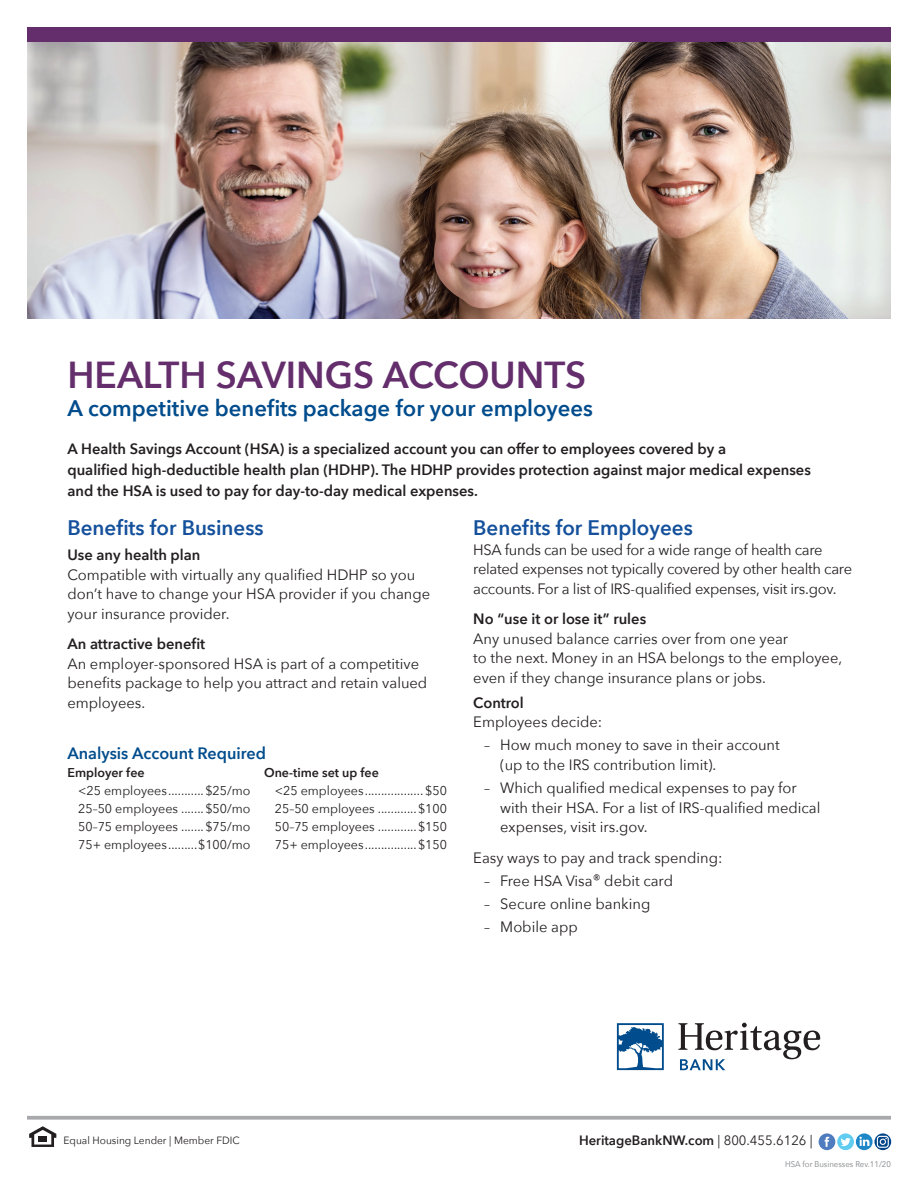
<style>
.page{position:relative;width:918px;height:1188px;background:#fff}
.page>*{position:absolute;margin:0;border:0;box-sizing:border-box;transform-origin:0 0}
.No_Spacing{font:600 37.5px "Avenir Next";color:#642d6c}
.No_Spacing-2{font:600 22.5px "Avenir Next";color:#014c8c}
.Heading_3{font:600 21px "Avenir Next";color:#14509b}
.t1{font:600 16.5px "Avenir Next";color:#014c8c}
.List_Paragraph{font:15px/19.5px "Avenir Next";color:#231f20}
.t2{font:600 15px/21px "Avenir Next";color:#231f20}
.List_Paragraph-2{font:15px/19.5px "Avenir Next";letter-spacing:-.02em;color:#231f20}
.t3{font:600 13.5px "Avenir Next";color:#231f20}
.t4{font:12.75px/18px "Avenir Next";color:#231f20}
.t5{font:10.5px "Avenir Next";color:#231f20}
.t6{font:8.25px "Avenir Next";color:#808285;scale:.95 1}
.s1{font-size:13.5px}
.s2{font-weight:600}
.s3{font-weight:400}
</style>
<div class="page">
<svg style="left:27px;top:1116px;width:864px;height:4px;background:#b0b1b4"></svg>
<svg style="left:29px;top:1126px;width:27px;height:21px"></svg>
<div style="left:819px;top:1133px;width:16px;height:17px;background:#4e7cbf;border-radius:50%"></div>
<svg style="left:825px;top:1137px;width:4px;height:10px"></svg>
<svg style="left:874px;top:1133px;width:17px;height:17px"></svg>
<svg style="left:877px;top:1136px;width:12px;height:12px"></svg>
<svg style="left:856px;top:1133px;width:17px;height:17px"></svg>
<svg style="left:859px;top:1137px;width:10px;height:9px"></svg>
<div style="left:837px;top:1133px;width:17px;height:17px;background:#60ccf0;border-radius:50%"></div>
<svg style="left:841px;top:1138px;width:10px;height:8px"></svg>
<svg style="left:678px;top:1023px;width:142px;height:47px"></svg>
<svg style="left:617px;top:1023px;width:47px;height:47px"></svg>
<img style="left:27px;top:42px;width:864px;height:277px">
<div style="left:27px;top:27px;width:864px;height:15px;background:#642d6c"></div>
<p class="No_Spacing" style="left:67px;top:343px;width:520px">HEALTH SAVINGS ACCOUNTS</p>
<p class="No_Spacing-2" style="left:67px;top:389px;width:527px">A competitive benefits package for your employees</p>
<p class="t2" style="left:67px;top:438px;width:745px">A Health Savings Account (HSA) is a specialized account you can offer to employees covered by a<br>qualified high-deductible health plan (HDHP). The HDHP provides protection against major medical expenses and the HSA is used to pay for day-to-day medical expenses.</p>
<p class="Heading_3" style="left:67px;top:510px;width:198px">Benefits for Business</p>
<p class="t2" style="left:67px;top:544px;width:135px">Use any health plan</p>
<p class="List_Paragraph" style="left:67px;top:564px;width:364px">Compatible with virtually any qualified HDHP so you don’t have to change your HSA provider if you change your insurance provider.</p>
<p class="t2" style="left:67px;top:633px;width:139px">An attractive benefit</p>
<p class="List_Paragraph" style="left:67px;top:653px;width:361px">An employer-sponsored HSA is part of a competitive benefits package to help you attract and retain valued employees.</p>
<p class="Heading_3" style="left:473px;top:510px;width:221px">Benefits for Employees</p>
<p class="List_Paragraph-2" style="left:473px;top:539px;width:380px">HSA funds can be used for a wide range of health care related expenses not typically covered by other health care accounts. For a list of IRS-qualified expenses, visit irs.gov.</p>
<p class="t2" style="left:473px;top:608px;width:174px">No “use it or lose it” rules</p>
<p class="List_Paragraph" style="left:473px;top:628px;width:370px">Any unused balance carries over from one year<br>to the next. Money in an HSA belongs to the employee, even if they change insurance plans or jobs.</p>
<p class="t2" style="left:473px;top:692px;width:52px">Control</p>
<p class="List_Paragraph" style="left:473px;top:712px;width:130px">Employees decide:</p>
<p class="List_Paragraph" style="left:500px;top:735px;width:281px;text-indent:-16px">– How much money to save in their account (up to the IRS contribution limit).</p>
<p class="List_Paragraph" style="left:500px;top:778px;width:322px;text-indent:-16px">– Which qualified medical expenses to pay for with their HSA. For a list of IRS-qualified medical expenses, visit irs.gov.</p>
<p class="List_Paragraph" style="left:473px;top:847px;width:251px">Easy ways to pay and track spending:</p>
<p class="List_Paragraph" style="left:484px;top:870px;width:190px">– Free HSA Visa<span class="s1">®</span> debit card</p>
<p class="List_Paragraph" style="left:484px;top:893px;width:168px">– Secure online banking</p>
<p class="List_Paragraph" style="left:484px;top:917px;width:95px">– Mobile app</p>
<p class="t1" style="left:67px;top:739px;width:200px">Analysis Account Required</p>
<p class="t4" style="left:78px;top:763px;width:174px;text-indent:-11px"><span class="s2">Employer fee<br></span>&lt;25 employees...........$25/mo<br>25–50 employees .......$50/mo<br>50–75 employees .......$75/mo<br>75+ employees.........$100/mo</p>
<p class="t4" style="left:275px;top:763px;width:174px;text-indent:-11px"><span class="s2">One-time set up fee<br></span>&lt;25 employees.................. $50<br>25–50 employees ............$100<br>50–75 employees ............$150<br>75+ employees................$150</p>
<p class="t5" style="left:64px;top:1132px;width:178px">Equal Housing Lender | Member FDIC</p>
<p class="t3" style="left:579px;top:1129px;width:235px">HeritageBankNW.com <span class="s3">| 800.455.6126 |</span></p>
<p class="t6" style="left:785px;top:1157px;width:113px">HSA for Businesses Rev.11/20</p>
</div>
